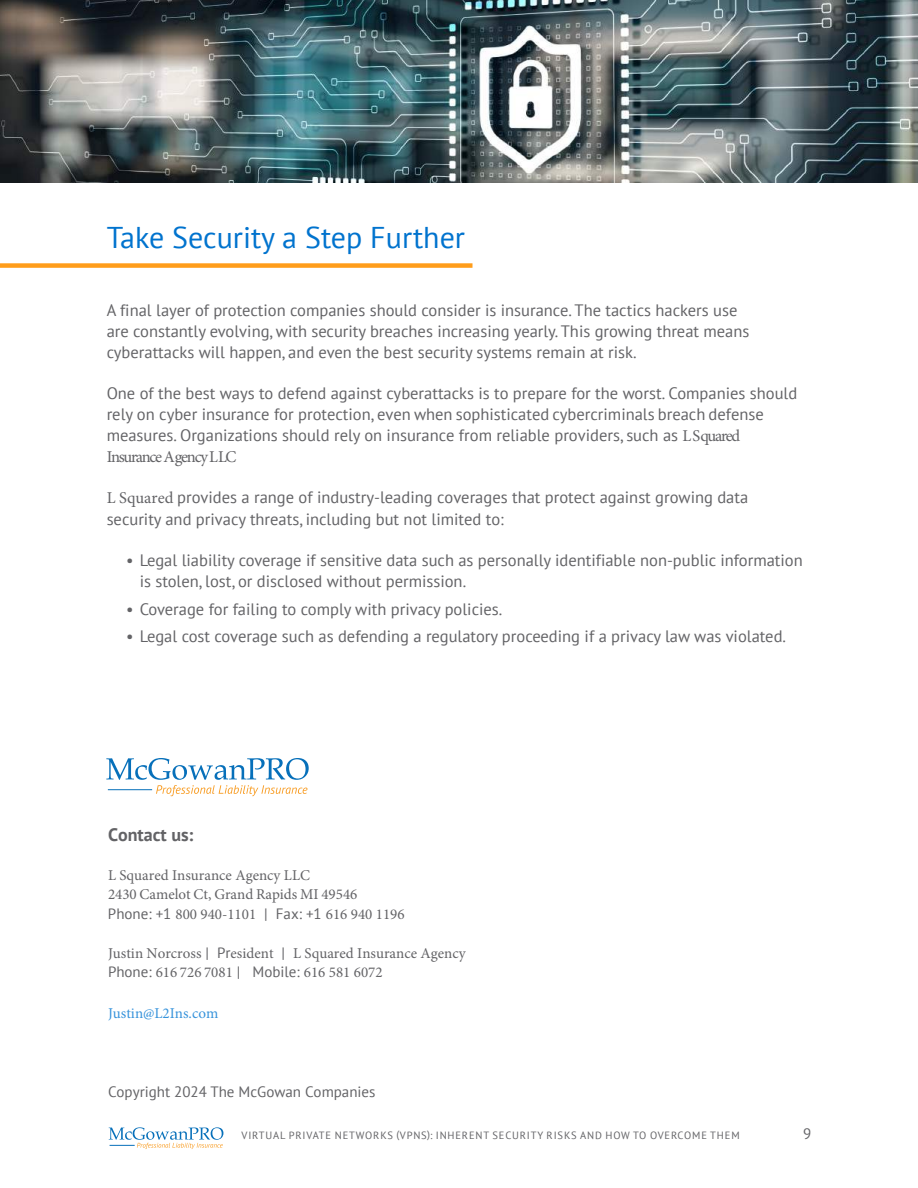
<style>
.page{position:relative;width:918px;height:1188px;background:#fff}
.page>*{position:absolute;margin:0;border:0;box-sizing:border-box;transform-origin:0 0}
.t1{font:30px "PT Sans";color:#0073ce}
.t2{font:700 18px "PT Sans";color:#636366}
.t3{font:16.5px/21px "PT Sans";color:#636366}
.t4{font:16.5px "Minion Pro";letter-spacing:-.08em;color:#636366}
.t5{font:15px/19.5px "Minion Pro";color:#636366}
.t6{font:15px "PT Sans";color:#636366}
.t7{font:15px "Minion Pro";color:#3793db}
.t8{font:10.5px "PT Sans";letter-spacing:.08em;color:#636366}
.s1{font-family:"Minion Pro"}
.s2{font-family:"PT Sans"}
</style>
<div class="page">
<svg style="left:109px;top:1127px;width:114px;height:22px"></svg>
<img style="left:0;top:0;width:918px;height:183px">
<div style="left:0;top:263px;width:473px;height:5px;background:#ff9d1b"></div>
<svg style="left:106px;top:758px;width:203px;height:38px"></svg>
<hr style="left:108px;top:789px;width:44px;height:1px;background:#0770ba">
<h1 class="t1" style="left:107px;top:218px;width:360px">Take Security a Step Further</h1>
<p class="t3" style="left:107px;top:300px;width:644px">A final layer of protection companies should consider is insurance. The tactics hackers use are constantly evolving, with security breaches increasing yearly. This growing threat means cyberattacks will happen, and even the best security systems remain at risk.</p>
<p class="t3" style="left:107px;top:383px;width:692px">One of the best ways to defend against cyberattacks is to prepare for the worst. Companies should rely on cyber insurance for protection, even when sophisticated cybercriminals breach defense measures. Organizations should rely on insurance from reliable providers, such as <span class="s1">L Squared</span></p>
<p class="t4" style="left:107px;top:446px;width:131px">Insurance Agency LLC</p>
<p class="t3" style="left:107px;top:486px;width:643px;line-height:21.5px"><span class="s1">L Squared</span> provides a range of industry-leading coverages that protect against growing data security and privacy threats, including but not limited to:</p>
<p class="t3" style="left:140px;top:549px;width:665px;text-indent:-14px">• Legal liability coverage if sensitive data such as personally identifiable non-public information is stolen, lost, or disclosed without permission.</p>
<p class="t3" style="left:126px;top:598px;width:378px">• Coverage for failing to comply with privacy policies.</p>
<p class="t3" style="left:126px;top:626px;width:661px">• Legal cost coverage such as defending a regulatory proceeding if a privacy law was violated.</p>
<p class="t2" style="left:108px;top:822px;width:87px">Contact us:</p>
<p class="t5" style="left:108px;top:865px;width:298px">L Squared Insurance Agency LLC<br>2430 Camelot Ct, Grand Rapids MI 49546<br><span class="s2">Phone: +1</span> 800 940-1101 <span class="s2">| Fax: +1</span> 616 940 1196</p>
<p class="t5" style="left:108px;top:943px;width:359px">Justin Norcross <span class="s2">| Pr</span>esident <span class="s2">|</span> L Squared Insurance Agency<br><span class="s2">Phone:</span> 616 726 7081 <span class="s2">| Mobile:</span> 616 581 6072</p>
<p class="t7" style="left:108px;top:1004px;width:112px">Justin@L2Ins.com</p>
<p class="t6" style="left:108px;top:1082px;width:269px">Copyright 2024 The McGowan Companies</p>
<p class="t8" style="left:242px;top:1129px;width:500px">VIRTUAL PRIVATE NETWORKS (VPNS): INHERENT SECURITY RISKS AND HOW TO OVERCOME THEM</p>
<p class="t6" style="left:803px;top:1124px;width:10px">9</p>
</div>
